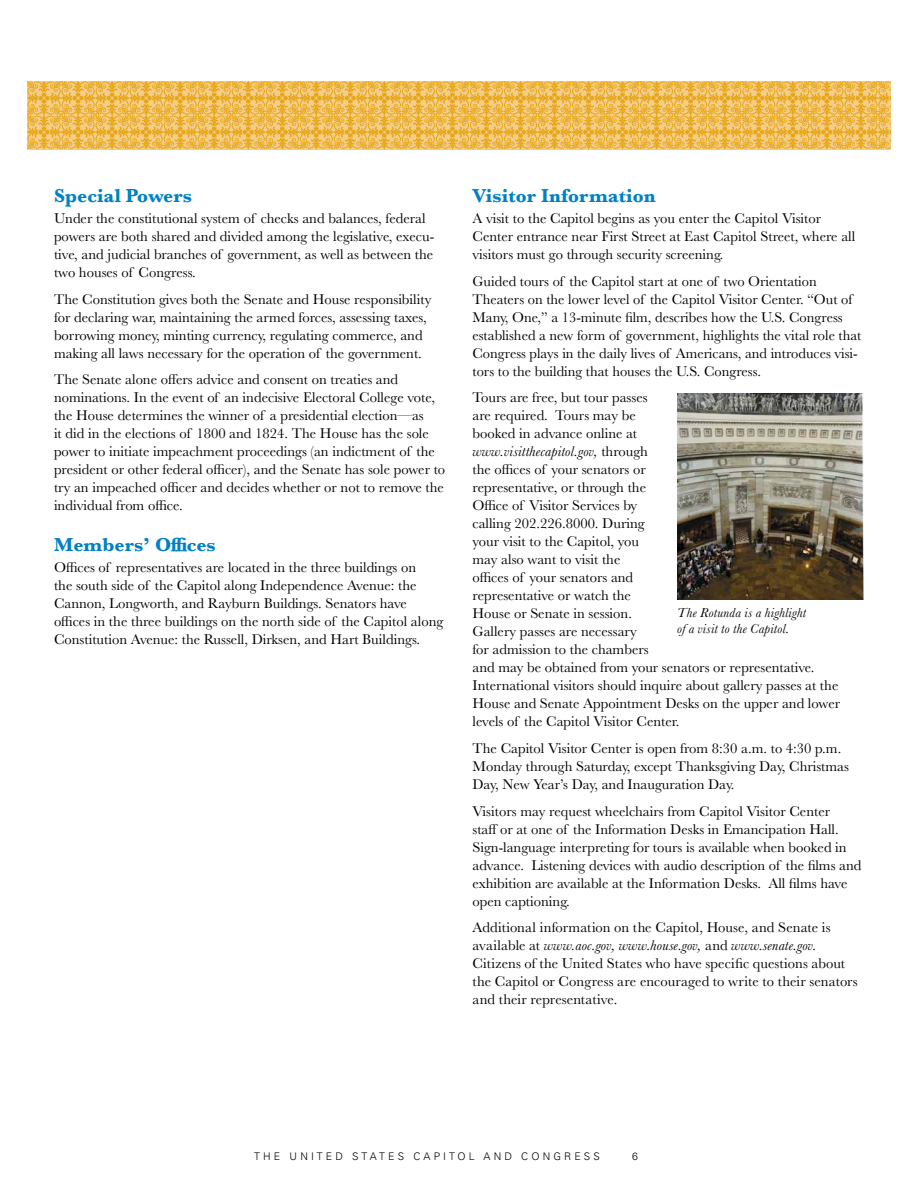
<style>
.page{position:relative;width:918px;height:1188px;background:#fff}
.page>*{position:absolute;margin:0;border:0;box-sizing:border-box;transform-origin:0 0}
.t1{font:700 19.5px "Baskerville";letter-spacing:.005em;color:#0081c6}
.t2{font:14.7px/18px "Baskerville";color:#000}
.t3{font:italic 13.5px/16.5px "Baskerville";letter-spacing:.02em;color:#000}
.t4{font:300 10.5px "Univers LT Std";letter-spacing:.3em;color:#000}
.s1{font-style:italic}
</style>
<div class="page">
<svg style="left:27px;top:81px;width:681px;height:68px;background:#edbb55"></svg>
<svg style="left:708px;top:81px;width:183px;height:68px;background:#edbb55"></svg>
<img style="left:677px;top:393px;width:187px;height:207px">
<h1 class="t1" style="left:54px;top:182px;width:140px">Special Powers</h1>
<p class="t2" style="left:54px;top:210px;width:382px">Under the constitutional system of checks and balances, federal powers are both shared and divided among the legislative, execu&shy;tive, and judicial branches of government, as well as between the two houses of Congress.</p>
<p class="t2" style="left:54px;top:290px;width:379px">The Constitution gives both the Senate and House responsibility for declaring war, maintaining the armed forces, assessing taxes, borrowing money, minting currency, regulating commerce, and making all laws necessary for the operation of the government.</p>
<p class="t2" style="left:54px;top:371px;width:393px">The Senate alone offers advice and consent on treaties and nominations. In the event of an indecisive Electoral College vote, the House determines the winner of a presidential election—as<br>it did in the elections of 1800 and 1824. The House has the sole power to initiate impeachment proceedings (an indictment of the president or other federal officer), and the Senate has sole power to try an impeached officer and decides whether or not to remove the individual from office.</p>
<h1 class="t1" style="left:54px;top:531px;width:163px">Members’ Offices</h1>
<p class="t2" style="left:54px;top:558px;width:391px">Offices of representatives are located in the three buildings on<br>the south side of the Capitol along Independence Avenue: the Cannon, Longworth, and Rayburn Buildings. Senators have offices in the three buildings on the north side of the Capitol along Constitution Avenue: the Russell, Dirksen, and Hart Buildings.</p>
<h1 class="t1" style="left:472px;top:182px;width:185px">Visitor Information</h1>
<p class="t2" style="left:472px;top:210px;width:384px">A visit to the Capitol begins as you enter the Capitol Visitor<br>Center entrance near First Street at East Capitol Street, where all visitors must go through security screening.</p>
<p class="t2" style="left:472px;top:272px;width:390px">Guided tours of the Capitol start at one of two Orientation Theaters on the lower level of the Capitol Visitor Center. “Out of Many, One,” a 13-minute film, describes how the U.S. Congress established a new form of government, highlights the vital role that Congress plays in the daily lives of Americans, and introduces visi&shy;tors to the building that houses the U.S. Congress.</p>
<p class="t2" style="left:472px;top:389px;width:369px">Tours are free, but tour passes<br>are required. Tours may be<br>booked in advance online at<br><span class="s1">www.visitthecapitol.gov,</span> through<br>the offices of your senators or<br>representative, or through the<br>Office of Visitor Services by<br>calling 202.226.8000. During<br>your visit to the Capitol, you<br>may also want to visit the<br>offices of your senators and<br>representative or watch the<br>House or Senate in session.<br>Gallery passes are necessary<br>for admission to the chambers<br>and may be obtained from your senators or representative.<br>International visitors should inquire about gallery passes at the House and Senate Appointment Desks on the upper and lower levels of the Capitol Visitor Center.</p>
<p class="t2" style="left:472px;top:740px;width:378px">The Capitol Visitor Center is open from 8:30 a.m. to 4:30 p.m.<br>Monday through Saturday, except Thanksgiving Day, Christmas<br>Day, New Year’s Day, and Inauguration Day.</p>
<p class="t2" style="left:472px;top:802px;width:390px">Visitors may request wheelchairs from Capitol Visitor Center<br>staff or at one of the Information Desks in Emancipation Hall.<br>Sign-language interpreting for tours is available when booked in advance. Listening devices with audio description of the films and exhibition are available at the Information Desks. All films have open captioning.</p>
<p class="t2" style="left:472px;top:919px;width:387px">Additional information on the Capitol, House, and Senate is available at <span class="s1">www.aoc.gov, www.house.gov,</span> and <span class="s1">www.senate.gov.<br></span>Citizens of the United States who have specific questions about the Capitol or Congress are encouraged to write to their senators and their representative.</p>
<p class="t3" style="left:677px;top:604px;width:131px">The Rotunda is a highlight of a visit to the Capitol.</p>
<p class="t4" style="left:254px;top:1150px;width:347px">THE UNITED STATES CAPITOL AND CONGRESS</p>
<p class="t4" style="left:632px;top:1150px;width:7px">6</p>
</div>
